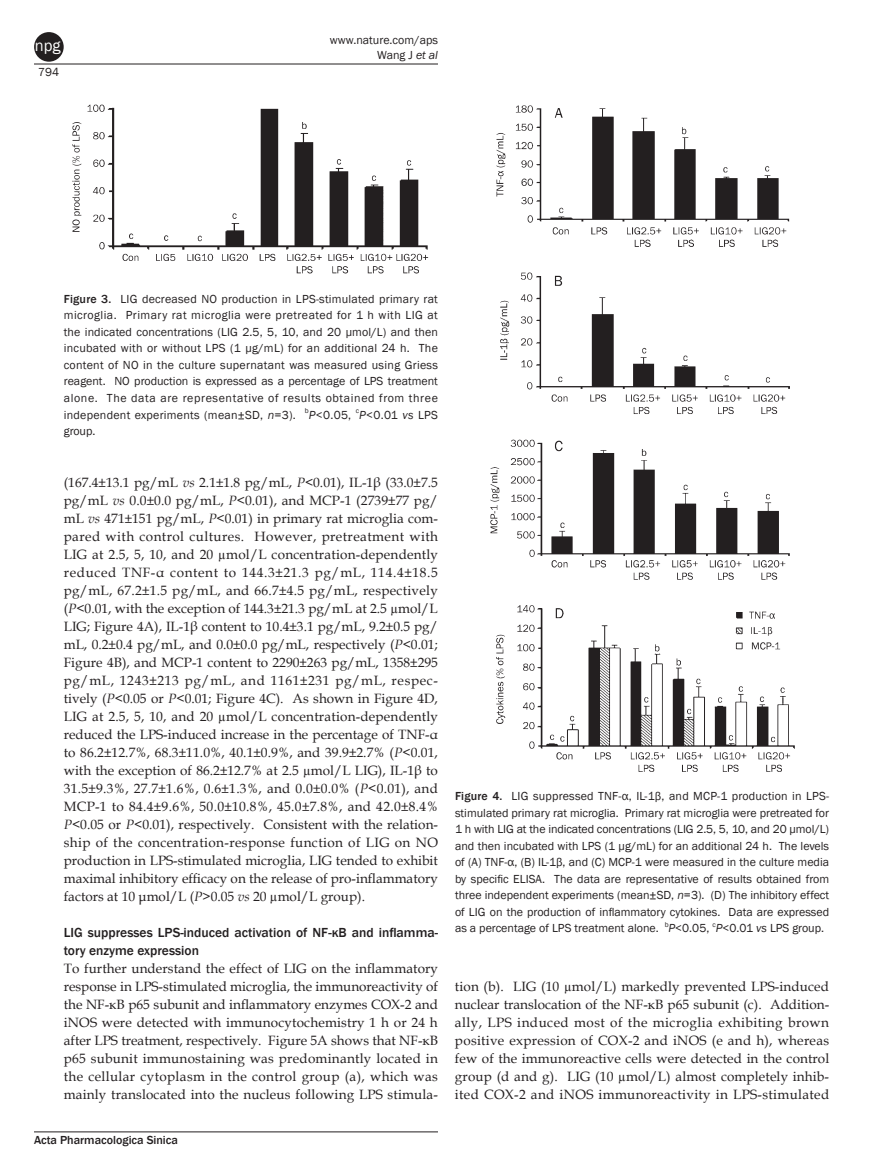
<style>
.page{position:relative;width:893px;height:1170px;background:#fff}
.page>*{position:absolute;margin:0;border:0;box-sizing:border-box;transform-origin:0 0}
.t1{font:16.5px "Franklin Gothic";color:#fff}
.t2{font:13.5px/18px "Book Antiqua";letter-spacing:.01em;color:#231f20;text-align:justify}
.t3{font:13.5px "Franklin Gothic Medium 2";color:#231f20}
.t4{font:500 13.5px "Franklin Gothic";color:#231f20}
.t5{font:12px/16.5px "Franklin Gothic Book 2";color:#231f20;text-align:justify}
.t6{font:12px/15px "Franklin Gothic";color:#231f20;text-align:right}
.t7{font:12px/16.5px "Franklin Gothic";letter-spacing:.02em;color:#231f20}
.t8{font:500 12px "Franklin Gothic";color:#231f20}
.s1{font-style:italic}
.s2{font-family:"Franklin Gothic";font-weight:500}
.s3{font-family:"Franklin Gothic Book 2"}
.s4{font-family:"Franklin Gothic";font-style:italic}
.s5{font-family:"Franklin Gothic"}
</style>
<div class="page">
<hr style="left:34px;top:64px;width:404px;height:1px;background:#231f20">
<hr style="left:34px;top:1131px;width:404px;height:1px;background:#231f20">
<div style="left:34px;top:32px;width:30px;height:30px;background:#231f20;border-radius:50%"></div>
<img style="left:72px;top:104px;width:357px;height:170px">
<img style="left:490px;top:105px;width:305px;height:667px">
<p class="t1" style="left:35px;top:35px;width:27px">npg</p>
<p class="t6" style="left:38px;top:65px;width:23px">794</p>
<p class="t6" style="left:330px;top:32px;width:110px">www.nature.com/aps<br>Wang J <span class="s1">et al</span></p>
<p class="t5" style="left:64px;top:291px;width:376px"><span class="s2">Figure 3.</span> LIG decreased NO production in LPS-stimulated primary rat microglia. Primary rat microglia were pretreated for 1 h with LIG at the indicated concentrations (LIG 2.5, 5, 10, and 20 µmol/L) and then incubated with or without LPS (1 µg/mL) for an additional 24 h. The content of NO in the culture supernatant was measured using Griess reagent. NO production is expressed as a percentage of LPS treatment alone. The data are representative of results obtained from three</p>
<p class="t7" style="left:64px;top:406px;width:376px">independent experiments (mean±SD, <span class="s1">n</span>=3). <sup>b</sup><span class="s1">P</span><span class="s3">&lt;0.05,</span> <sup>c</sup><span class="s1">P</span>&lt;0.01 <span class="s1">vs</span> <span class="s3">LPS </span>group.</p>
<p class="t2" style="left:64px;top:473px;width:376px">(167.4±13.1 pg/mL <span class="s1">vs</span> 2.1±1.8 pg/mL, <span class="s1">P</span>&lt;0.01), IL-1β (33.0±7.5 pg/mL <span class="s1">vs</span> 0.0±0.0 pg/mL, <span class="s1">P</span>&lt;0.01), and MCP-1 (2739±77 pg/ mL <span class="s1">vs</span> 471±151 pg/mL, <span class="s1">P</span>&lt;0.01) in primary rat microglia com&shy;pared with control cultures. However, pretreatment with LIG at 2.5, 5, 10, and 20 µmol/L concentration-dependently reduced TNF-α content to 144.3±21.3 pg/mL, 114.4±18.5 pg/mL, 67.2±1.5 pg/mL, and 66.7±4.5 pg/mL, respectively (<span class="s1">P</span>&lt;0.01, with the exception of 144.3±21.3 pg/mL at 2.5 µmol/L LIG; Figure 4A), IL-1β content to 10.4±3.1 pg/mL, 9.2±0.5 pg/ mL, 0.2±0.4 pg/mL, and 0.0±0.0 pg/mL, respectively (<span class="s1">P</span>&lt;0.01; Figure 4B), and MCP-1 content to 2290±263 pg/mL, 1358±295 pg/mL, 1243±213 pg/mL, and 1161±231 pg/mL, respec&shy;tively (<span class="s1">P</span>&lt;0.05 or <span class="s1">P</span>&lt;0.01; Figure 4C). As shown in Figure 4D, LIG at 2.5, 5, 10, and 20 µmol/L concentration-dependently reduced the LPS-induced increase in the percentage of TNF-α to 86.2±12.7%, 68.3±11.0%, 40.1±0.9%, and 39.9±2.7% (<span class="s1">P</span>&lt;0.01, with the exception of 86.2±12.7% at 2.5 µmol/L LIG), IL-1β to 31.5±9.3%, 27.7±1.6%, 0.6±1.3%, and 0.0±0.0% (<span class="s1">P</span>&lt;0.01), and MCP-1 to 84.4±9.6%, 50.0±10.8%, 45.0±7.8%, and 42.0±8.4% <span class="s1">P</span>&lt;0.05 or <span class="s1">P</span>&lt;0.01), respectively. Consistent with the relation&shy;ship of the concentration-response function of LIG on NO production in LPS-stimulated microglia, LIG tended to exhibit maximal inhibitory efficacy on the release of pro-inflammatory factors at 10 μmol/L (<span class="s1">P</span>&gt;0.05 <span class="s1">vs</span> 20 µmol/L group).</p>
<p class="t3" style="left:64px;top:923px;width:376px">LIG suppresses LPS-induced activation of NF-κB and inflamma-</p>
<p class="t4" style="left:64px;top:941px;width:137px">tory enzyme expression</p>
<p class="t2" style="left:64px;top:959px;width:376px">To further understand the effect of LIG on the inflammatory response in LPS-stimulated microglia, the immunoreactivity of the NF-κB p65 subunit and inflammatory enzymes COX-2 and iNOS were detected with immunocytochemistry 1 h or 24 h after LPS treatment, respectively. Figure 5A shows that NF-κB p65 subunit immunostaining was predominantly located in the cellular cytoplasm in the control group (a), which was mainly translocated into the nucleus following LPS stimula-</p>
<p class="t8" style="left:34px;top:1132px;width:145px">Acta Pharmacologica Sinica</p>
<p class="t5" style="left:455px;top:788px;width:376px"><span class="s2">Figure 4.</span> LIG suppressed TNF-α, IL-1β, and MCP-1 production in LPS&shy;stimulated primary rat microglia. Primary rat microglia were pretreated for 1 h with LIG at the indicated concentrations (LIG 2.5, 5, 10, and 20 µmol/L) and then incubated with LPS (1 µg/mL) for an additional 24 h. The levels of (A) TNF-α, (B) IL-1β, and (C) MCP-1 were measured in the culture media by specific ELISA. The data are representative of results obtained from</p>
<p class="t6" style="left:455px;top:888px;width:376px">three independent experiments (mean±SD, <span class="s1">n</span><span class="s3">=3). (D) The inhibitory effect</span></p>
<p class="t5" style="left:455px;top:903px;width:376px">of LIG on the production of inflammatory cytokines. Data are expressed as a percentage of LPS treatment alone. <sup>b</sup><span class="s4">P</span>&lt;0.05, <sup>c</sup><span class="s4">P</span><span class="s5">&lt;0.01</span> <span class="s4">vs</span> LPS group.</p>
<p class="t2" style="left:455px;top:977px;width:376px">tion (b). LIG (10 µmol/L) markedly prevented LPS-induced nuclear translocation of the NF-κB p65 subunit (c). Addition&shy;ally, LPS induced most of the microglia exhibiting brown positive expression of COX-2 and iNOS (e and h), whereas few of the immunoreactive cells were detected in the control group (d and g). LIG (10 µmol/L) almost completely inhib&shy;ited COX-2 and iNOS immunoreactivity in LPS-stimulated</p>
</div>
